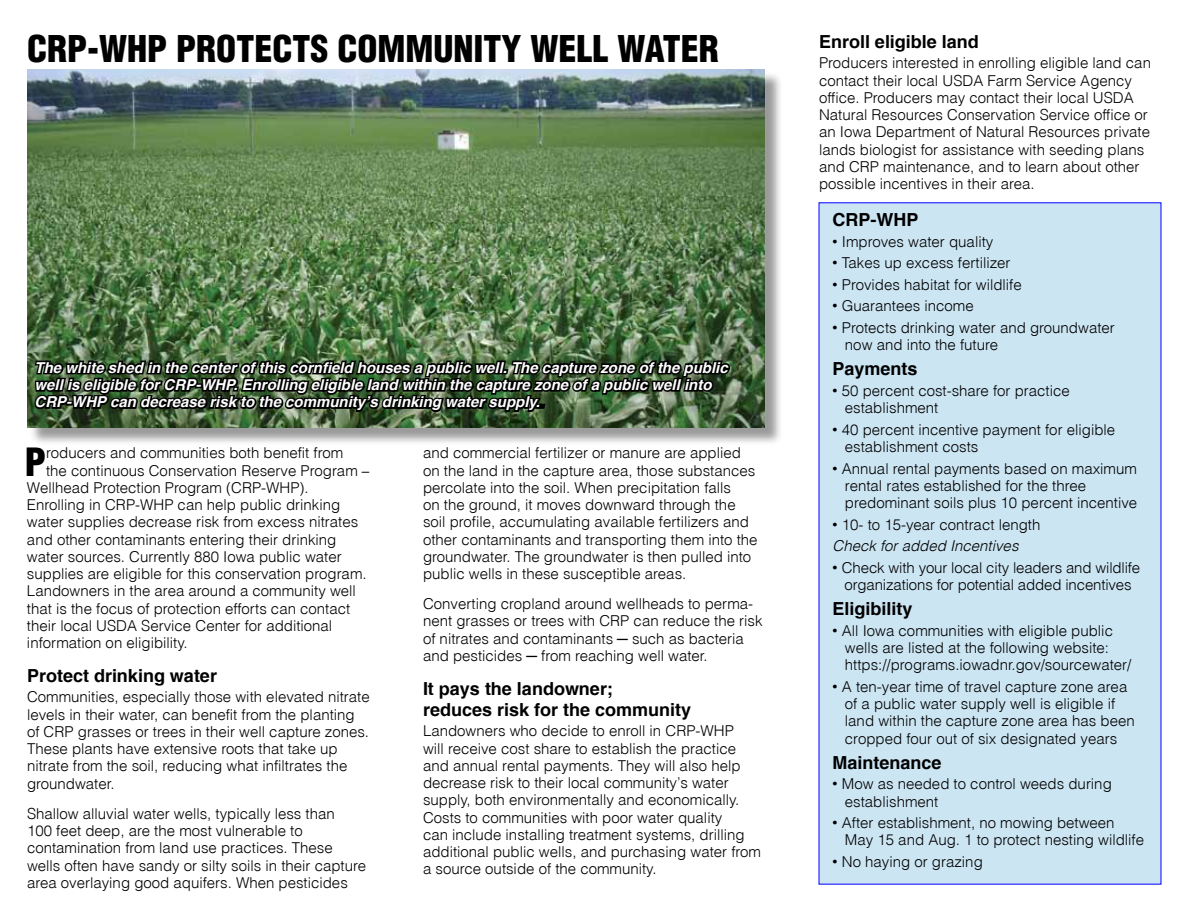
<style>
.page{position:relative;width:1188px;height:918px;background:#fff}
.page>*{position:absolute;margin:0;border:0;box-sizing:border-box;transform-origin:0 0}
.t1{font:37.95px "Switzerland Cond Black Plain";color:#000}
.t2{font:36px "Switzerland Cond Black Plain";color:#000}
.t3{font:700 18px/21px "Switzerland";color:#000}
.t4{font:15px/17.2px "Switzerland Light Plain";color:#000}
.t5{font:italic 700 15px/17.2px "Switzerland";color:#fff}
.t6{font:italic 300 15px "Switzerland";color:#000}
.s1{color:#000}
.s2{font-family:"Arial"}
.s3{font-family:"Switzerland Plain"}
</style>
<div class="page">
<div style="left:29px;top:71px;width:755px;height:375px;background:#000;opacity:.4"></div>
<img style="left:27px;top:69px;width:738px;height:359px">
<div style="left:819px;top:202px;width:342px;height:683px;background:#cce5f3"></div>
<svg style="left:33px;top:332px;width:699px;height:100px;background:#3d5136"></svg>
<h2 class="t2" style="left:27px;top:27px;width:96px">CRP-WHP</h2>
<h2 class="t2" style="left:176px;top:27px;width:544px">PROTECTS COMMUNITY WELL WATER</h2>
<p class="t5" style="left:35px;top:359px;width:695px">The white shed in the center of this cornfield houses a public well. The capture zone of the public well is eligible for CRP-WHP. Enrolling eligible land within the capture zone of a public well into<br>CRP-WHP can decrease risk to the community’s drinking water supply.<span class="s1">.</span></p>
<h1 class="t1" style="left:25px;top:438px;width:23px">P</h1>
<p class="t4" style="left:46px;top:444px;width:299px">roducers and communities both benefit from</p>
<p class="t4" style="left:46px;top:461px;width:325px">the continuous Conservation Reserve Program –</p>
<p class="t4" style="left:27px;top:478px;width:283px">Wellhead Protection Program (CRP-WHP).</p>
<p class="t4" style="left:27px;top:496px;width:315px">Enrolling in CRP-WHP can help public drinking</p>
<p class="t4" style="left:27px;top:513px;width:333px">water supplies decrease risk from excess nitrates</p>
<p class="t4" style="left:27px;top:530px;width:311px">and other contaminants entering their drinking</p>
<p class="t4" style="left:27px;top:547px;width:316px">water sources. Currently 880 Iowa public water</p>
<p class="t4" style="left:27px;top:565px;width:341px">supplies are eligible for this conservation program.</p>
<p class="t4" style="left:27px;top:582px;width:330px">Landowners in the area around a community well</p>
<p class="t4" style="left:27px;top:599px;width:325px">that is the focus of protection efforts can contact</p>
<p class="t4" style="left:27px;top:616px;width:307px">their local USDA Service Center for additional</p>
<p class="t4" style="left:27px;top:634px;width:162px">information on eligibility.</p>
<p class="t3" style="left:27px;top:665px;width:192px">Protect drinking water</p>
<p class="t4" style="left:27px;top:688px;width:344px">Communities, especially those with elevated nitrate levels in their water, can benefit from the planting of CRP grasses or trees in their well capture zones.<br>These plants have extensive roots that take up nitrate from the soil, reducing what infiltrates the groundwater.</p>
<p class="t4" style="left:27px;top:805px;width:341px">Shallow alluvial water wells, typically less than<br>100 feet deep, are the most vulnerable to contamination from land use practices. These wells often have sandy or silty soils in their capture area overlaying good aquifers. When pesticides</p>
<p class="t4" style="left:423px;top:444px;width:336px">and commercial fertilizer or manure are applied on the land in the capture area, those substances percolate into the soil. When precipitation falls<br>on the ground, it moves downward through the soil profile, accumulating available fertilizers and other contaminants and transporting them into the groundwater. The groundwater is then pulled into public wells in these susceptible areas.</p>
<p class="t4" style="left:423px;top:595px;width:341px">Converting cropland around wellheads to perma&shy;nent grasses or trees with CRP can reduce the risk of nitrates and contaminants <span class="s2">─</span> such as bacteria and pesticides <span class="s2">─</span> from reaching well water.</p>
<p class="t3" style="left:423px;top:678px;width:270px">It pays the landowner;<br>reduces risk for the community</p>
<p class="t4" style="left:423px;top:722px;width:340px">Landowners who decide to enroll in CRP-WHP<br>will receive cost share to establish the practice and annual rental payments. They will also help decrease risk to their local community’s water supply, both environmentally and economically.<br>Costs to communities with poor water quality<br>can include installing treatment systems, drilling additional public wells, and purchasing water from a source outside of the community.</p>
<p class="t3" style="left:819px;top:31px;width:161px">Enroll eligible land</p>
<p class="t4" style="left:819px;top:54px;width:334px">Producers interested in enrolling eligible land can contact their local USDA Farm Service Agency office. Producers may contact their local USDA Natural Resources Conservation Service office or an Iowa Department of Natural Resources private lands biologist for assistance with seeding plans and CRP maintenance, and to learn about other possible incentives in their area.</p>
<p class="t3" style="left:832px;top:209px;width:88px">CRP-WHP</p>
<p class="t4" style="left:832px;top:232px;width:162px"><span class="s3">•</span> Improves water quality</p>
<p class="t4" style="left:832px;top:254px;width:180px"><span class="s3">•</span> Takes up excess fertilizer</p>
<p class="t4" style="left:832px;top:275px;width:191px"><span class="s3">•</span> Provides habitat for wildlife</p>
<p class="t4" style="left:832px;top:297px;width:143px"><span class="s3">•</span> Guarantees income</p>
<p class="t4" style="left:845px;top:318px;width:271px;text-indent:-12px"><span class="s3">•</span> Protects drinking water and groundwater now and into the future</p>
<p class="t3" style="left:832px;top:358px;width:87px">Payments</p>
<p class="t4" style="left:845px;top:381px;width:226px;text-indent:-12px"><span class="s3">•</span> 50 percent cost-share for practice establishment</p>
<p class="t4" style="left:845px;top:420px;width:272px;text-indent:-12px"><span class="s3">•</span> 40 percent incentive payment for eligible establishment costs</p>
<p class="t4" style="left:845px;top:459px;width:294px;text-indent:-12px"><span class="s3">•</span> Annual rental payments based on maximum rental rates established for the three predominant soils plus 10 percent incentive</p>
<p class="t4" style="left:832px;top:515px;width:209px"><span class="s3">•</span> 10- to 15-year contract length</p>
<p class="t6" style="left:832px;top:536px;width:187px">Check for added Incentives</p>
<p class="t4" style="left:832px;top:558px;width:309px;text-align:center"><span class="s3">•</span> Check with your local city leaders and wildlife organizations for potential added incentives</p>
<p class="t3" style="left:832px;top:598px;width:81px">Eligibility</p>
<p class="t4" style="left:845px;top:621px;width:288px;text-indent:-12px"><span class="s3">•</span> All Iowa communities with eligible public wells are listed at the following website: https://programs.iowadnr.gov/sourcewater/</p>
<p class="t4" style="left:845px;top:677px;width:291px;text-indent:-12px"><span class="s3">•</span> A ten-year time of travel capture zone area of a public water supply well is eligible if land within the capture zone area has been cropped four out of six designated years</p>
<p class="t3" style="left:832px;top:752px;width:111px">Maintenance</p>
<p class="t4" style="left:845px;top:775px;width:268px;text-indent:-12px"><span class="s3">•</span> Mow as needed to control weeds during establishment</p>
<p class="t4" style="left:845px;top:814px;width:301px;text-indent:-12px"><span class="s3">•</span> After establishment, no mowing between<br>May 15 and Aug. 1 to protect nesting wildlife</p>
<p class="t4" style="left:832px;top:853px;width:152px"><span class="s3">•</span> No haying or grazing</p>
</div>
